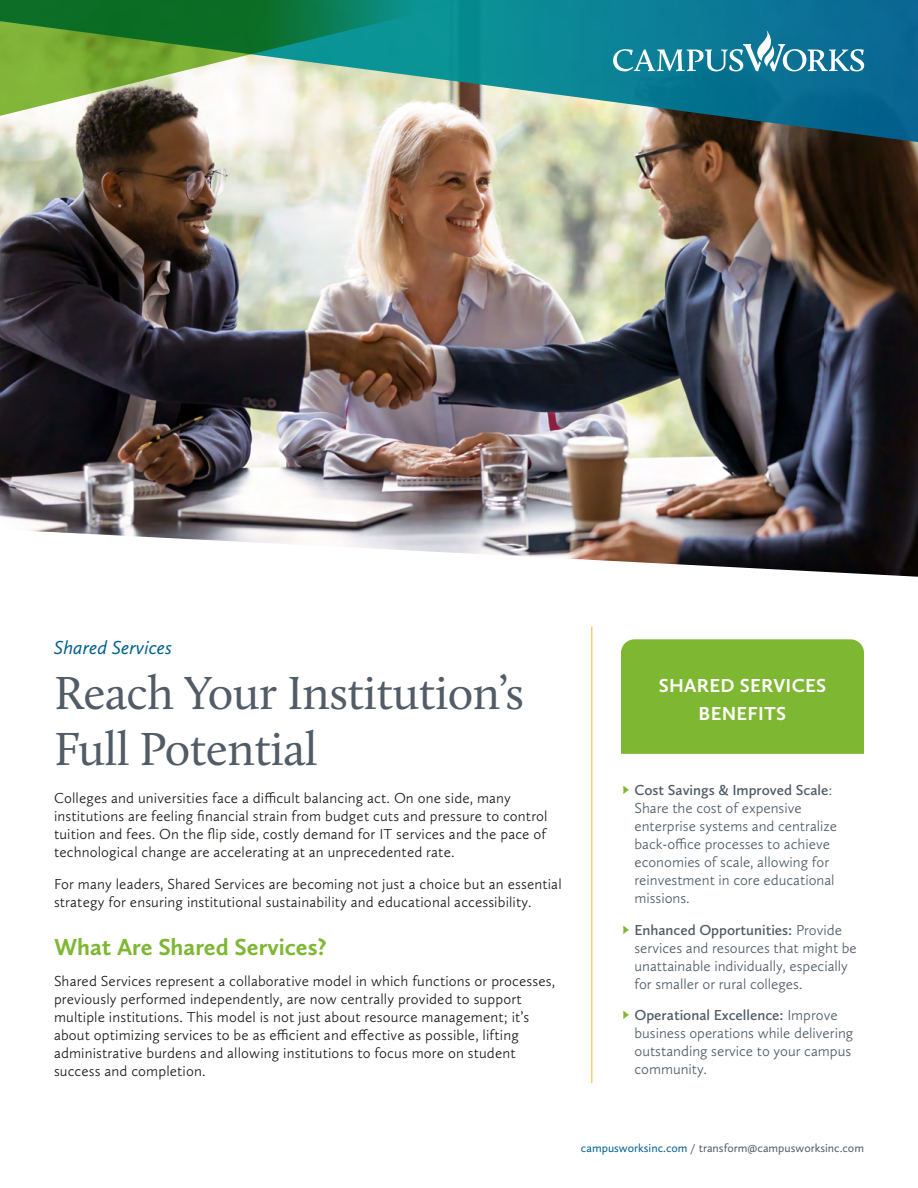
<style>
.page{position:relative;width:918px;height:1188px;background:#fff}
.page>*{position:absolute;margin:0;border:0;box-sizing:border-box;transform-origin:0 0}
.t1{font:48px/55.5px "Calluna";letter-spacing:-.01em;color:#515c67}
.t2{font:700 24px "Calluna Sans";color:#7eb731}
.t3{font:700 19.5px/28.5px "Calluna Sans";letter-spacing:.015em;color:#fff;text-align:center}
.t4{font:italic 19.5px "Calluna Sans";color:#005f91}
.t5{font:300 15px/18px "Calluna Sans";letter-spacing:.01em;color:#1c1c1a}
.t6{font:300 15px/18px "Calluna Sans";color:#515c67}
.t7{font:12px "Calluna Sans";color:#515c67}
.s1{font-weight:700;color:#7eb731}
.s2{font-weight:600}
.s3{color:#005f91}
</style>
<div class="page">
<img style="left:0;top:144px;width:918px;height:433px">
<svg style="left:0;top:0;width:918px;height:144px;background:#4a8792"></svg>
<svg style="left:0;top:0;width:522px;height:120px;background:#65a47a"></svg>
<svg style="left:613px;top:30px;width:251px;height:41px;background:#3b91aa"></svg>
<div style="left:621px;top:639px;width:243px;height:115px;background:#7eb731"></div>
<hr style="left:591px;top:626px;width:1px;height:457px;background:#edba26">
<h3 class="t4" style="left:54px;top:636px;width:120px">Shared Services</h3>
<h1 class="t1" style="left:54px;top:665px;width:472px">Reach Your Institution’s<br>Full Potential</h1>
<p class="t5" style="left:54px;top:789px;width:495px">Colleges and universities face a difficult balancing act. On one side, many institutions are feeling financial strain from budget cuts and pressure to control tuition and fees. On the flip side, costly demand for IT services and the pace of technological change are accelerating at an unprecedented rate.</p>
<p class="t5" style="left:54px;top:875px;width:509px">For many leaders, Shared Services are becoming not just a choice but an essential strategy for ensuring institutional sustainability and educational accessibility.</p>
<h2 class="t2" style="left:54px;top:932px;width:274px">What Are Shared Services?</h2>
<p class="t5" style="left:54px;top:972px;width:503px">Shared Services represent a collaborative model in which functions or processes, previously performed independently, are now centrally provided to support multiple institutions. This model is not just about resource management; it’s about optimizing services to be as efficient and effective as possible, lifting administrative burdens and allowing institutions to focus more on student success and completion.</p>
<h3 class="t3" style="left:659px;top:671px;width:169px">SHARED SERVICES<br>BENEFITS</h3>
<p class="t6" style="left:634px;top:781px;width:204px;text-indent:-14px"><span class="s1">►</span> <span class="s2">Cost Savings &amp; Improved Scale</span>:<br>Share the cost of expensive enterprise systems and centralize back-office processes to achieve economies of scale, allowing for reinvestment in core educational missions.</p>
<p class="t6" style="left:634px;top:921px;width:224px;text-indent:-14px"><span class="s1">►</span> <span class="s2">Enhanced Opportunities:</span> Provide services and resources that might be unattainable individually, especially for smaller or rural colleges.</p>
<p class="t6" style="left:634px;top:1006px;width:220px;text-indent:-14px"><span class="s1">►</span> <span class="s2">Operational Excellence:</span> Improve business operations while delivering outstanding service to your campus community.</p>
<p class="t7" style="left:581px;top:1140px;width:285px"><span class="s3">campusworksinc.com</span> / transform@campusworksinc.com</p>
</div>
